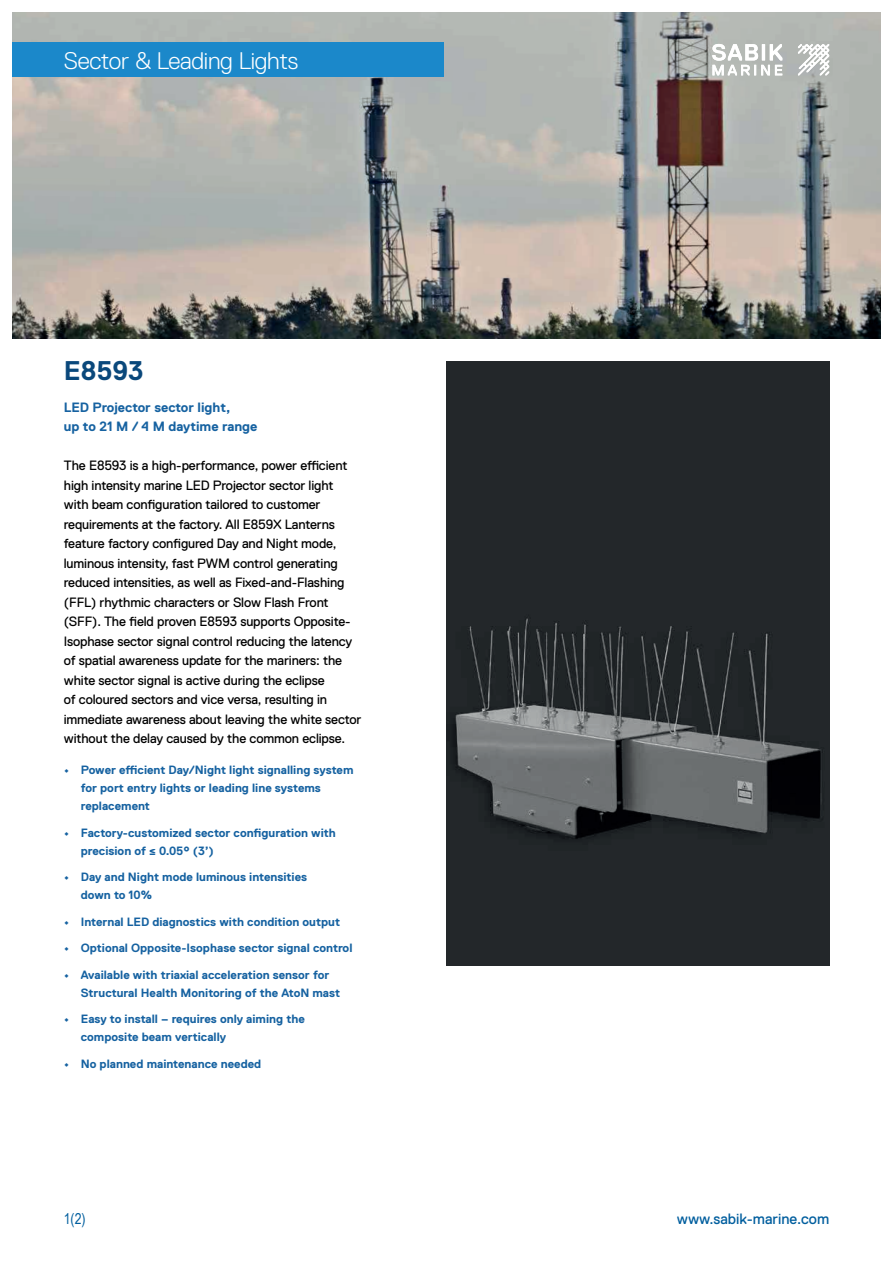
<style>
.page{position:relative;width:893px;height:1263px;background:#fff}
.page>*{position:absolute;margin:0;border:0;box-sizing:border-box;transform-origin:0 0}
.t1{font:700 27px "Replica Std";letter-spacing:-.005em;color:#0a487b}
.t2{font:300 24px "Replica Std";letter-spacing:-.01em;color:#fff}
.t3{font:15px "Replica Std";color:#005e9e}
.t4{font:15px "Arial Narrow";color:#005e9e}
.t5{font:13.5px/19.5px "Replica Std";letter-spacing:-.01em;color:#000001}
.t6{font:700 13.5px/19.5px "Replica Std";color:#1662a1}
.t7{font:700 12px/18px "Replica Std";color:#1662a1}
</style>
<div class="page">
<img style="left:13px;top:13px;width:867px;height:325px">
<img style="left:446px;top:361px;width:383px;height:605px">
<div style="left:0;top:43px;width:443px;height:34px;background:#1b88ca"></div>
<svg style="left:798px;top:44px;width:31px;height:31px"></svg>
<svg style="left:712px;top:44px;width:70px;height:31px"></svg>
<h2 class="t2" style="left:64px;top:47px;width:236px">Sector &amp; Leading Lights</h2>
<h1 class="t1" style="left:64px;top:355px;width:81px">E8593</h1>
<p class="t6" style="left:64px;top:398px;width:195px">LED Projector sector light,<br>up to 21 M / 4 M daytime range</p>
<p class="t5" style="left:64px;top:456px;width:299px">The E8593 is a high-performance, power efficient high intensity marine LED Projector sector light with beam configuration tailored to customer requirements at the factory. All E859X Lanterns feature factory configured Day and Night mode, luminous intensity, fast PWM control generating reduced intensities, as well as Fixed-and-Flashing (FFL) rhythmic characters or Slow Flash Front (SFF). The field proven E8593 supports Opposite-Isophase sector signal control reducing the latency of spatial awareness update for the mariners: the white sector signal is active during the eclipse<br>of coloured sectors and vice versa, resulting in immediate awareness about leaving the white sector without the delay caused by the common eclipse.</p>
<p class="t7" style="left:81px;top:761px;width:274px;text-indent:-17px">• Power efficient Day/Night light signalling system for port entry lights or leading line systems replacement</p>
<p class="t7" style="left:81px;top:823px;width:257px;text-indent:-17px">• Factory-customized sector configuration with precision of ≤ 0.05° (3’)</p>
<p class="t7" style="left:81px;top:868px;width:228px;text-indent:-17px">• Day and Night mode luminous intensities down to 10%</p>
<p class="t7" style="left:64px;top:912px;width:278px">• Internal LED diagnostics with condition output</p>
<p class="t7" style="left:64px;top:939px;width:290px">• Optional Opposite-Isophase sector signal control</p>
<p class="t7" style="left:81px;top:965px;width:261px;text-indent:-17px">• Available with triaxial acceleration sensor for<br>Structural Health Monitoring of the AtoN mast</p>
<p class="t7" style="left:81px;top:1010px;width:226px;text-indent:-17px">• Easy to install – requires only aiming the composite beam vertically</p>
<p class="t7" style="left:64px;top:1054px;width:199px">• No planned maintenance needed</p>
<p class="t4" style="left:64px;top:1208px;width:23px">1(2)</p>
<p class="t3" style="left:677px;top:1210px;width:154px">www.sabik-marine.com</p>
</div>
